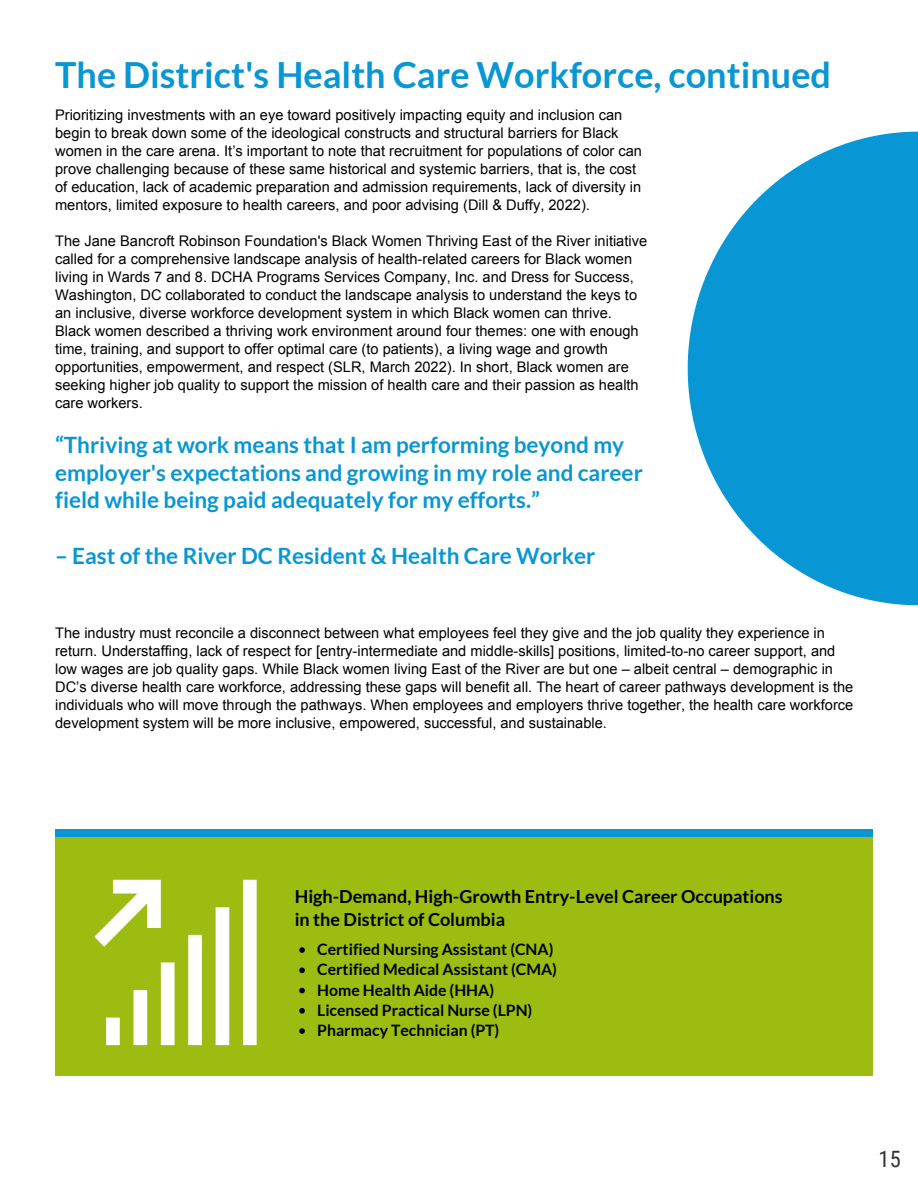
<style>
.page{position:relative;width:918px;height:1188px;background:#fff}
.page>*{position:absolute;margin:0;border:0;box-sizing:border-box;transform-origin:0 0}
.t1{font:700 36px "Lato";color:#0896d4}
.t2{font:700 22.5px/27.8px "Lato";color:#0896d4}
.t3{font:22.5px "Roboto Condensed";color:#333}
.t4{font:700 18px/22.5px "Lato";color:#000}
.t5{font:700 15.75px/20.2px "Lato";color:#000}
.t6{font:14.7px/18px "Arial";color:#000}
</style>
<div class="page">
<svg style="left:688px;top:132px;width:230px;height:473px;fill:#0896d4"></svg>
<div style="left:55px;top:829px;width:818px;height:11px;background:#0896d4"></div>
<div style="left:55px;top:837px;width:818px;height:238px;background:#9cbc11"></div>
<svg style="left:299px;top:947px;width:6px;height:6px"></svg>
<svg style="left:299px;top:968px;width:6px;height:5px"></svg>
<svg style="left:299px;top:988px;width:6px;height:5px"></svg>
<svg style="left:299px;top:1008px;width:6px;height:6px"></svg>
<svg style="left:299px;top:1028px;width:6px;height:6px"></svg>
<svg style="left:94px;top:880px;width:163px;height:165px"></svg>
<h1 class="t1" style="left:55px;top:54px;width:778px">The District's Health Care Workforce, continued</h1>
<p class="t6" style="left:55px;top:106px;width:588px">Prioritizing investments with an eye toward positively impacting equity and inclusion can begin to break down some of the ideological constructs and structural barriers for Black women in the care arena. It’s important to note that recruitment for populations of color can prove challenging because of these same historical and systemic barriers, that is, the cost of education, lack of academic preparation and admission requirements, lack of diversity in mentors, limited exposure to health careers, and poor advising (Dill &amp; Duffy, 2022).</p>
<p class="t6" style="left:55px;top:232px;width:594px">The Jane Bancroft Robinson Foundation's Black Women Thriving East of the River initiative called for a comprehensive landscape analysis of health-related careers for Black women living in Wards 7 and 8. DCHA Programs Services Company, Inc. and Dress for Success, Washington, DC collaborated to conduct the landscape analysis to understand the keys to an inclusive, diverse workforce development system in which Black women can thrive.<br>Black women described a thriving work environment around four themes: one with enough time, training, and support to offer optimal care (to patients), a living wage and growth opportunities, empowerment, and respect (SLR, March 2022). In short, Black women are seeking higher job quality to support the mission of health care and their passion as health care workers.</p>
<h2 class="t2" style="left:55px;top:431px;width:589px">“Thriving at work means that I am performing beyond my employer's expectations and growing in my role and career field while being paid adequately for my efforts.”</h2>
<h2 class="t2" style="left:55px;top:541px;width:542px">– East of the River DC Resident &amp; Health Care Worker</h2>
<p class="t6" style="left:55px;top:624px;width:800px">The industry must reconcile a disconnect between what employees feel they give and the job quality they experience in return. Understaffing, lack of respect for [entry-intermediate and middle-skills] positions, limited-to-no career support, and low wages are job quality gaps. While Black women living East of the River are but one – albeit central – demographic in DC’s diverse health care workforce, addressing these gaps will benefit all. The heart of career pathways development is the individuals who will move through the pathways. When employees and employers thrive together, the health care workforce development system will be more inclusive, empowered, successful, and sustainable.</p>
<p class="t4" style="left:295px;top:885px;width:489px">High-Demand, High-Growth Entry-Level Career Occupations in the District of Columbia</p>
<p class="t5" style="left:317px;top:939px;width:241px">Certified Nursing Assistant (CNA)<br>Certified Medical Assistant (CMA)<br>Home Health Aide (HHA)<br>Licensed Practical Nurse (LPN)<br>Pharmacy Technician (PT)</p>
<h2 class="t3" style="left:879px;top:1143px;width:24px">15</h2>
</div>
